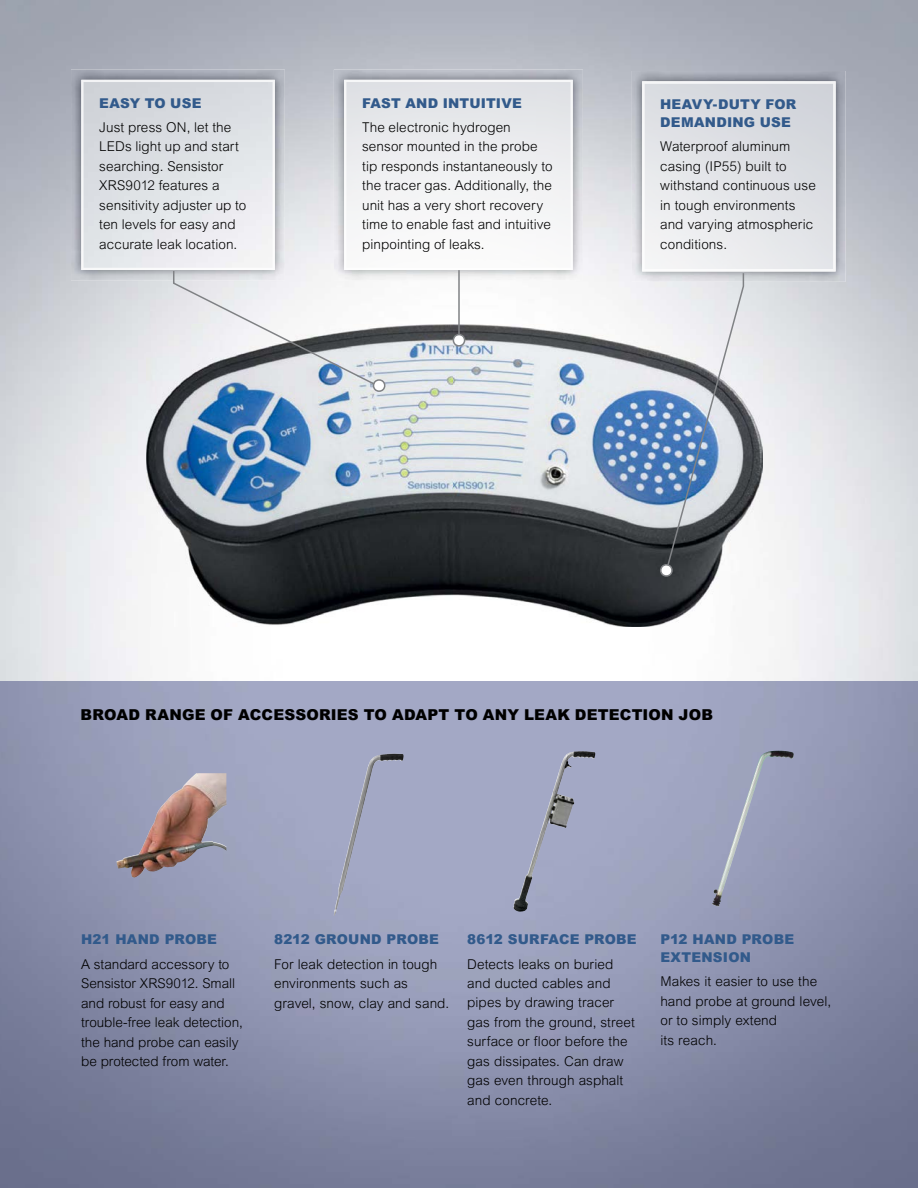
<style>
.page{position:relative;width:918px;height:1188px;background:#fff}
.page>*{position:absolute;margin:0;border:0;box-sizing:border-box;transform-origin:0 0}
.t1{font:900 15px "Arial MT Std";letter-spacing:.01em;color:#000}
.t2{font:300 13.5px/19.5px "Arial MT Std";letter-spacing:.005em;color:#000}
.t3{font:900 13.5px/18px "Arial MT Std";letter-spacing:.015em;color:#325a8b}
</style>
<div class="page">
<img style="left:146px;top:324px;width:617px;height:303px">
<img style="left:71px;top:70px;width:214px;height:210px">
<img style="left:81px;top:80px;width:194px;height:190px">
<img style="left:0;top:681px;width:918px;height:507px">
<img style="left:334px;top:70px;width:249px;height:210px">
<img style="left:344px;top:80px;width:229px;height:190px">
<img style="left:116px;top:773px;width:110px;height:105px">
<img style="left:334px;top:753px;width:70px;height:163px">
<img style="left:513px;top:751px;width:69px;height:161px">
<svg style="left:172px;top:269px;width:213px;height:125px"></svg>
<hr style="left:458px;top:270px;width:2px;height:68px;background:#808285">
<svg style="left:451px;top:332px;width:14px;height:17px"></svg>
<img style="left:632px;top:71px;width:214px;height:211px">
<img style="left:642px;top:81px;width:194px;height:191px">
<svg style="left:658px;top:272px;width:87px;height:307px;background:#a2adbb"></svg>
<img style="left:712px;top:751px;width:82px;height:156px">
<p class="t3" style="left:99px;top:93px;width:104px">EASY TO USE</p>
<p class="t2" style="left:99px;top:117px;width:149px">Just press ON, let the<br>LEDs light up and start searching. Sensistor<br>XRS9012 features a sensitivity adjuster up to ten levels for easy and accurate leak location.</p>
<p class="t3" style="left:362px;top:93px;width:161px">FAST AND INTUITIVE</p>
<p class="t2" style="left:362px;top:117px;width:192px">The electronic hydrogen sensor mounted in the probe tip responds instantaneously to the tracer gas. Additionally, the unit has a very short recovery time to enable fast and intuitive pinpointing of leaks.</p>
<p class="t3" style="left:660px;top:95px;width:138px">HEAVY-DUTY FOR<br>DEMANDING USE</p>
<p class="t2" style="left:660px;top:137px;width:157px">Waterproof aluminum casing (IP55) built to withstand continuous use in tough environments and varying atmospheric conditions.</p>
<p class="t1" style="left:81px;top:705px;width:634px">BROAD RANGE OF ACCESSORIES TO ADAPT TO ANY LEAK DETECTION JOB</p>
<p class="t3" style="left:81px;top:929px;width:137px">H21 HAND PROBE</p>
<p class="t2" style="left:81px;top:954px;width:163px">A standard accessory to<br>Sensistor XRS9012. Small and robust for easy and trouble-free leak detection, the hand probe can easily be protected from water.</p>
<p class="t3" style="left:274px;top:929px;width:166px">8212 GROUND PROBE</p>
<p class="t2" style="left:274px;top:954px;width:177px">For leak detection in tough environments such as gravel, snow, clay and sand.</p>
<p class="t3" style="left:467px;top:929px;width:171px">8612 SURFACE PROBE</p>
<p class="t2" style="left:467px;top:954px;width:169px">Detects leaks on buried and ducted cables and pipes by drawing tracer gas from the ground, street surface or floor before the gas dissipates. Can draw gas even through asphalt and concrete.</p>
<p class="t3" style="left:660px;top:929px;width:135px">P12 HAND PROBE<br>EXTENSION</p>
<p class="t2" style="left:660px;top:972px;width:172px">Makes it easier to use the hand probe at ground level, or to simply extend<br>its reach.</p>
</div>
